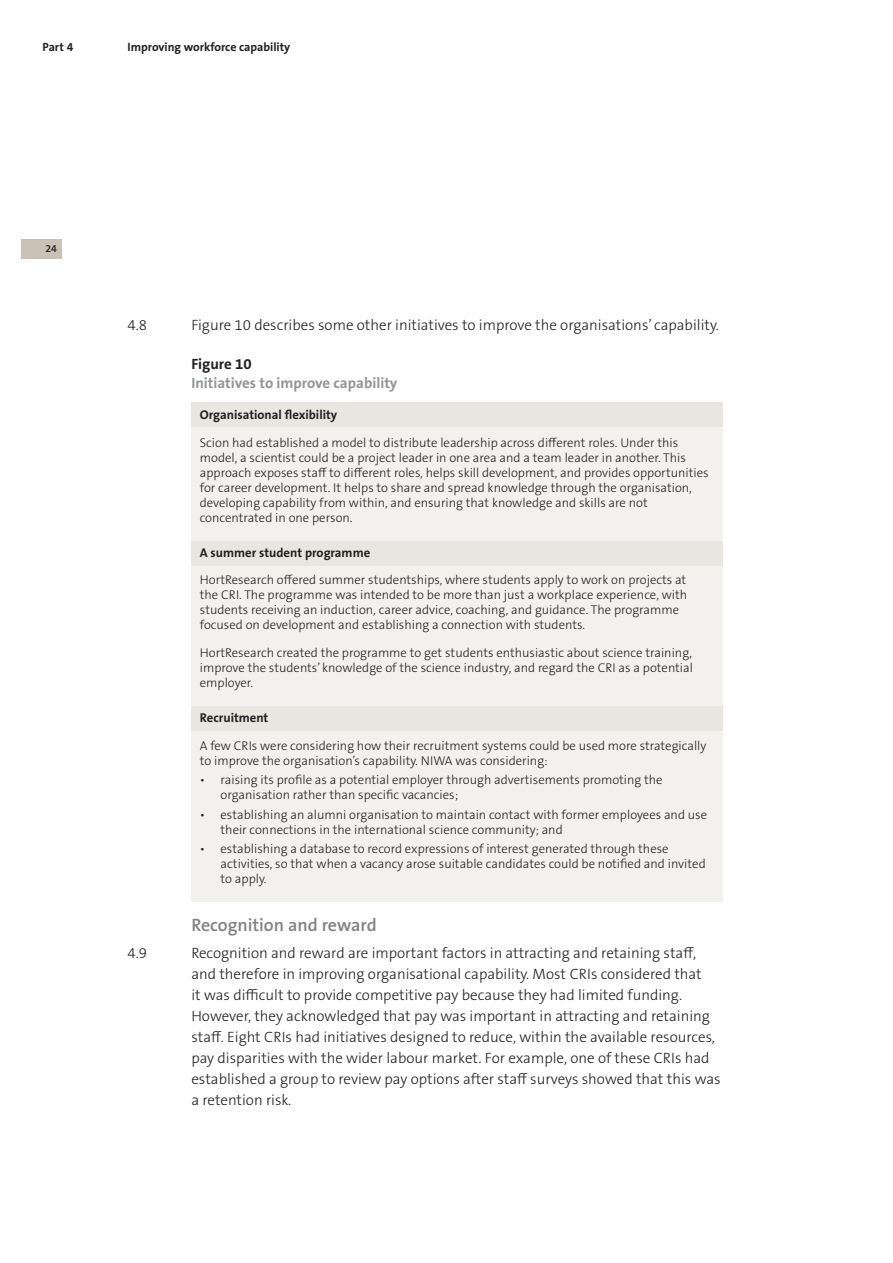
<style>
.page{position:relative;width:893px;height:1263px;background:#fff}
.page>*{position:absolute;margin:0;border:0;box-sizing:border-box;transform-origin:0 0}
.t1{font:600 18px "The Sans OT6";color:#808285}
.t2{font:300 15px/21px "The Sans OT3";color:#231f20}
.t3{font:700 15px "The Sans OT7";color:#939598}
.t4{font:700 15px "The Sans OT7";color:#231f20}
.t5{font:300 12.75px/15px "The Sans OT3";color:#231f20}
.t6{font:700 12.75px "The Sans OT7";color:#231f20}
.t7{font:700 12px "The Sans OT7";color:#231f20}
.t8{font:600 10.5px "The Sans OT6";color:#231f20}
</style>
<div class="page">
<div style="left:21px;top:239px;width:41px;height:19px;background:#cbc2b7"></div>
<div style="left:191px;top:403px;width:532px;height:498px;background:#f3f1ee"></div>
<div style="left:191px;top:403px;width:532px;height:24px;background:#e9e5e0"></div>
<div style="left:191px;top:541px;width:532px;height:24px;background:#e9e5e0"></div>
<div style="left:191px;top:706px;width:532px;height:25px;background:#e9e5e0"></div>
<p class="t7" style="left:43px;top:42px;width:32px">Part 4</p>
<p class="t7" style="left:128px;top:42px;width:164px">Improving workforce capability</p>
<p class="t8" style="left:45px;top:244px;width:13px">24</p>
<p class="t2" style="left:128px;top:316px;width:21px">4.8</p>
<p class="t2" style="left:191px;top:316px;width:529px">Figure 10 describes some other initiatives to improve the organisations’ capability.</p>
<p class="t4" style="left:191px;top:357px;width:62px">Figure 10</p>
<p class="t3" style="left:191px;top:377px;width:208px">Initiatives to improve capability</p>
<p class="t6" style="left:200px;top:409px;width:139px">Organisational flexibility</p>
<p class="t5" style="left:200px;top:436px;width:510px">Scion had established a model to distribute leadership across different roles. Under this model, a scientist could be a project leader in one area and a team leader in another. This approach exposes staff to different roles, helps skill development, and provides opportunities for career development. It helps to share and spread knowledge through the organisation, developing capability from within, and ensuring that knowledge and skills are not concentrated in one person.</p>
<p class="t6" style="left:200px;top:547px;width:172px">A summer student programme</p>
<p class="t5" style="left:200px;top:574px;width:489px">HortResearch offered summer studentships, where students apply to work on projects at the CRI. The programme was intended to be more than just a workplace experience, with students receiving an induction, career advice, coaching, and guidance. The programme focused on development and establishing a connection with students.</p>
<p class="t5" style="left:200px;top:646px;width:495px;text-align:justify">HortResearch created the programme to get students enthusiastic about science training, improve the students’ knowledge of the science industry, and regard the CRI as a potential employer.</p>
<p class="t6" style="left:200px;top:713px;width:70px">Recruitment</p>
<p class="t5" style="left:200px;top:739px;width:508px">A few CRIs were considering how their recruitment systems could be used more strategically to improve the organisation’s capability. NIWA was considering:</p>
<p class="t5" style="left:221px;top:773px;width:444px;text-indent:-21px">• raising its profile as a potential employer through advertisements promoting the organisation rather than specific vacancies;</p>
<p class="t5" style="left:221px;top:808px;width:488px;text-indent:-21px">• establishing an alumni organisation to maintain contact with former employees and use their connections in the international science community; and</p>
<p class="t5" style="left:221px;top:842px;width:487px;text-indent:-21px">• establishing a database to record expressions of interest generated through these activities, so that when a vacancy arose suitable candidates could be notified and invited to apply.</p>
<h1 class="t1" style="left:191px;top:917px;width:187px">Recognition and reward</h1>
<p class="t2" style="left:128px;top:944px;width:21px">4.9</p>
<p class="t2" style="left:191px;top:944px;width:531px">Recognition and reward are important factors in attracting and retaining staff, and therefore in improving organisational capability. Most CRIs considered that<br>it was difficult to provide competitive pay because they had limited funding.<br>However, they acknowledged that pay was important in attracting and retaining staff. Eight CRIs had initiatives designed to reduce, within the available resources, pay disparities with the wider labour market. For example, one of these CRIs had established a group to review pay options after staff surveys showed that this was a retention risk.</p>
</div>
